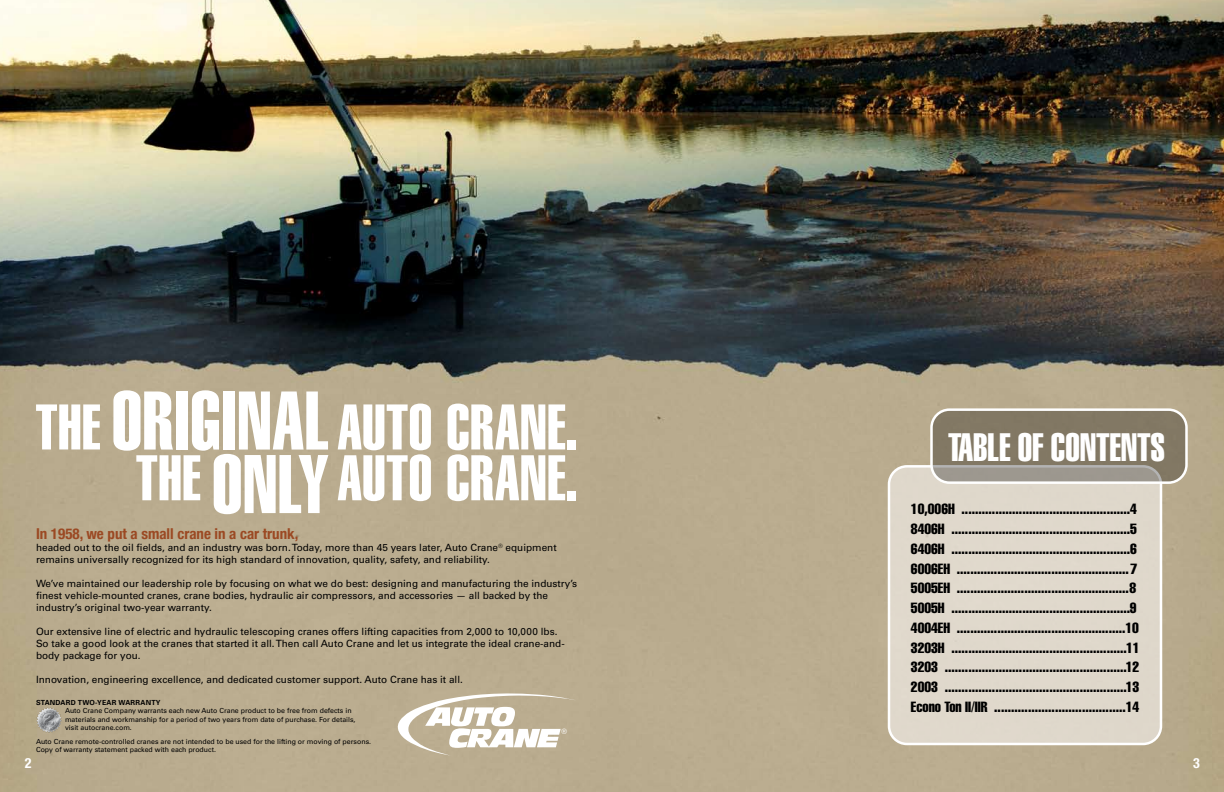
<style>
.page{position:relative;width:1224px;height:792px;background:#fff}
.page>*{position:absolute;margin:0;border:0;box-sizing:border-box;transform-origin:0 0}
.t1{font:63.3px/50.8px "Helvetica LT Std Extra Comp";letter-spacing:.015em;color:#fff;text-align:right}
.t2{font:39px "Helvetica LT Std Extra Comp";color:#fff}
.t3{font:700 condensed 15px "Helvetica Neue";color:#9b4923}
.t4{font:14.5px/19.7px "Helvetica LT Std Comp";color:#000}
.t5{font:700 condensed 14px "Helvetica Neue LT Std";color:#fff}
.t6{font:10px/12px "Univers LT Std";color:#000}
.t7{font:7.5px "Helvetica";color:#fff}
.t8{font:7px/8.4px "Univers LT Std";color:#000}
.t9{font:700 7px "Univers LT Std";letter-spacing:.025em;color:#000}
.s1{font-size:81.6px}
</style>
<div class="page">
<img style="left:0;top:0;width:1224px;height:792px">
<svg style="left:397px;top:693px;width:179px;height:63px"></svg>
<div style="left:889px;top:466px;width:272px;height:278px;background:#dfd8cb;border-radius:18px"></div>
<div style="left:888px;top:465px;width:274px;height:280px;border:2px solid #fff;border-radius:18px"></div>
<svg style="left:932px;top:410px;width:254px;height:73px;background:#887f6e"></svg>
<div style="left:930px;top:408px;width:258px;height:76px;border:2px solid #fff;border-radius:18px"></div>
<img style="left:36px;top:707px;width:25px;height:25px">
<h1 class="t1" style="left:36px;top:402px;width:543px">THE <span class="s1">ORIGINAL</span>AUTO CRANE.<br>THE <span class="s1">ONLY</span>AUTO CRANE.</h1>
<h3 class="t3" style="left:36px;top:525px;width:264px">In 1958, we put a small crane in a car trunk,</h3>
<p class="t6" style="left:36px;top:542px;width:522px">headed out to the oil fields, and an industry was born. Today, more than 45 years later, Auto Crane<sup>®</sup> equipment remains universally recognized for its high standard of innovation, quality, safety, and reliability.</p>
<p class="t6" style="left:36px;top:578px;width:543px">We’ve maintained our leadership role by focusing on what we do best: designing and manufacturing the industry’s finest vehicle-mounted cranes, crane bodies, hydraulic air compressors, and accessories — all backed by the industry’s original two-year warranty.</p>
<p class="t6" style="left:36px;top:626px;width:530px">Our extensive line of electric and hydraulic telescoping cranes offers lifting capacities from 2,000 to 10,000 lbs.<br>So take a good look at the cranes that started it all. Then call Auto Crane and let us integrate the ideal crane-and&shy;body package for you.</p>
<p class="t6" style="left:36px;top:674px;width:428px">Innovation, engineering excellence, and dedicated customer support. Auto Crane has it all.</p>
<p class="t9" style="left:36px;top:699px;width:126px">STANDARD TWO-YEAR WARRANTY</p>
<p class="t8" style="left:65px;top:707px;width:292px">Auto Crane Company warrants each new Auto Crane product to be free from defects in materials and workmanship for a period of two years from date of purchase. For details, visit autocrane.com.</p>
<p class="t8" style="left:36px;top:737px;width:337px">Auto Crane remote-controlled cranes are not intended to be used for the lifting or moving of persons.<br>Copy of warranty statement packed with each product.</p>
<p class="t7" style="left:561px;top:726px;width:7px">®</p>
<h2 class="t2" style="left:948px;top:424px;width:218px">TABLE OF CONTENTS</h2>
<p class="t4" style="left:911px;top:499px;width:230px">10,006H ..................................................4<br>8406H .....................................................5<br>6406H .....................................................6<br>6006EH ...................................................7<br>5005EH ...................................................8<br>5005H .....................................................9<br>4004EH ..................................................10<br>3203H ....................................................11<br>3203 ......................................................12<br>2003 ......................................................13<br>Econo Ton II/IIR .......................................14</p>
<h3 class="t5" style="left:25px;top:754px;width:8px">2</h3>
<h3 class="t5" style="left:1193px;top:754px;width:8px">3</h3>
</div>
